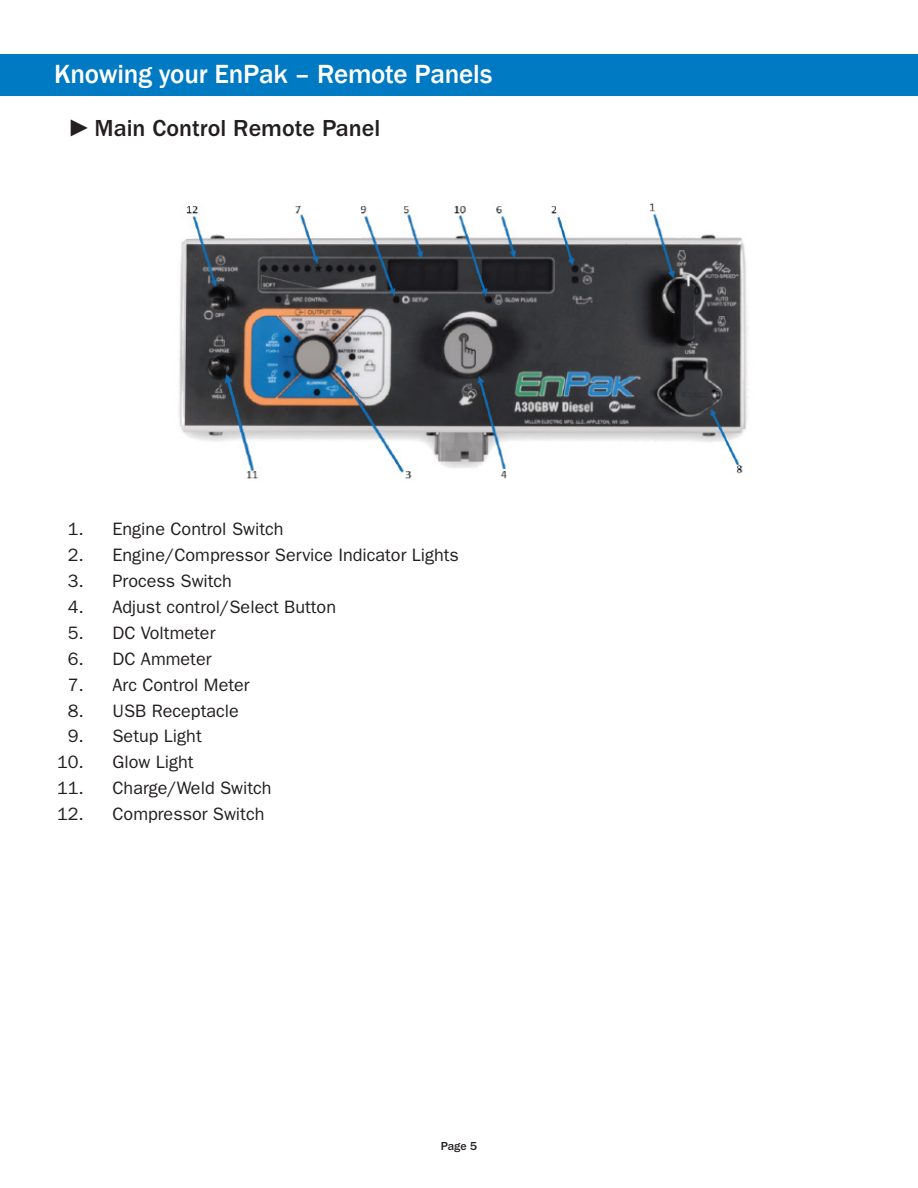
<style>
.page{position:relative;width:918px;height:1188px;background:#fff}
.page>*{position:absolute;margin:0;border:0;box-sizing:border-box;transform-origin:0 0}
.t1{font:500 27px "Franklin Gothic";letter-spacing:-.01em;color:#fff}
.t2{font:500 24px "ITC Franklin Gothic Std";color:#231f20}
.t3{font:18px "ITC Franklin Gothic Std";color:#231f20}
.t4{font:500 12px "ITC Franklin Gothic Std";color:#231f20}
.s1{font-family:"Franklin Gothic"}
</style>
<div class="page">
<div style="left:0;top:54px;width:918px;height:42px;background:#007ac2"></div>
<img style="left:179px;top:203px;width:569px;height:276px">
<p class="t1" style="left:54px;top:58px;width:440px">Knowing your EnPak – Remote Panels</p>
<p class="t2" style="left:68px;top:115px;width:314px"><span class="s1">►</span>Main Control Remote Panel</p>
<p class="t3" style="left:68px;top:519px;width:217px">1. Engine Control Switch</p>
<p class="t3" style="left:68px;top:545px;width:393px">2. Engine/Compressor Service Indicator Lights</p>
<p class="t3" style="left:68px;top:570px;width:166px">3. Process Switch</p>
<p class="t3" style="left:68px;top:596px;width:270px">4. Adjust control/Select Button</p>
<p class="t3" style="left:68px;top:622px;width:149px">5. DC Voltmeter</p>
<p class="t3" style="left:68px;top:648px;width:145px">6. DC Ammeter</p>
<p class="t3" style="left:68px;top:674px;width:183px">7. Arc Control Meter</p>
<p class="t3" style="left:68px;top:700px;width:173px">8. USB Receptacle</p>
<p class="t3" style="left:68px;top:726px;width:135px">9. Setup Light</p>
<p class="t3" style="left:57px;top:752px;width:138px">10. Glow Light</p>
<p class="t3" style="left:57px;top:778px;width:216px">11. Charge/Weld Switch</p>
<p class="t3" style="left:57px;top:804px;width:209px">12. Compressor Switch</p>
<p class="t4" style="left:441px;top:1139px;width:38px">Page 5</p>
</div>
